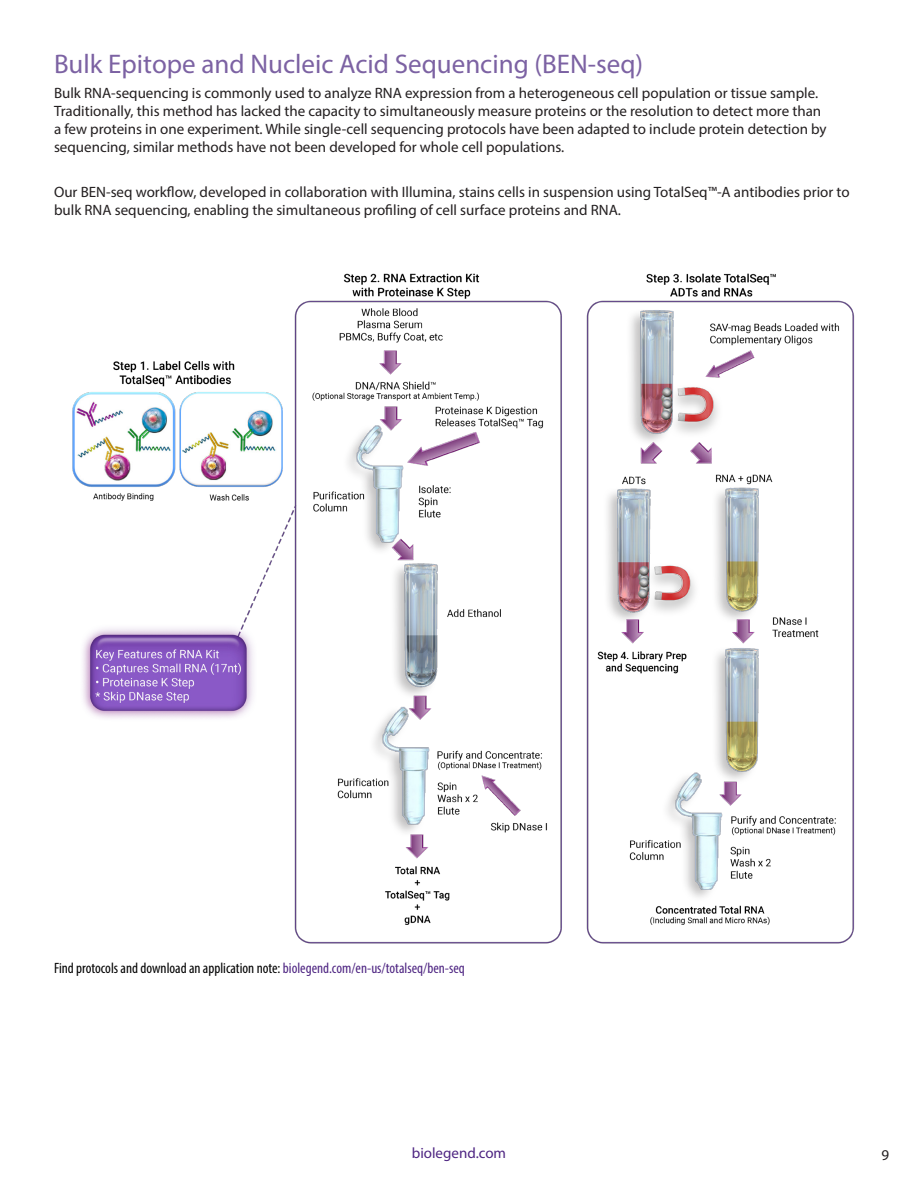
<style>
.page{position:relative;width:918px;height:1188px;background:#fff}
.page>*{position:absolute;margin:0;border:0;box-sizing:border-box;transform-origin:0 0}
.t1{font:27px "Myriad Pro";color:#7c62a3}
.copy{font:15px/18px "Myriad Pro";color:#231f20}
.Call_to_action{font:condensed 15px "Myriad Pro";color:#000001}
.t2{font:15px "Myriad Pro";color:#4e2582}
.s1{color:#4e2582}
</style>
<div class="page">
<img style="left:72px;top:273px;width:783px;height:671px">
<p class="t1" style="left:54px;top:47px;width:591px">Bulk Epitope and Nucleic Acid Sequencing (BEN-seq)</p>
<p class="copy" style="left:54px;top:84px;width:774px">Bulk RNA-sequencing is commonly used to analyze RNA expression from a heterogeneous cell population or tissue sample.<br>Traditionally, this method has lacked the capacity to simultaneously measure proteins or the resolution to detect more than a few proteins in one experiment. While single-cell sequencing protocols have been adapted to include protein detection by sequencing, similar methods have not been developed for whole cell populations.</p>
<p class="copy" style="left:54px;top:183px;width:797px">Our BEN-seq workflow, developed in collaboration with Illumina, stains cells in suspension using TotalSeq™-A antibodies prior to bulk RNA sequencing, enabling the simultaneous profiling of cell surface proteins and RNA.</p>
<p class="Call_to_action" style="left:54px;top:959px;width:412px">Find protocols and download an application note: <span class="s1">biolegend.com/en-us/totalseq/ben-seq</span></p>
<p class="t2" style="left:412px;top:1144px;width:96px">biolegend.com</p>
<p class="copy" style="left:882px;top:1146px;width:9px">9</p>
</div>
